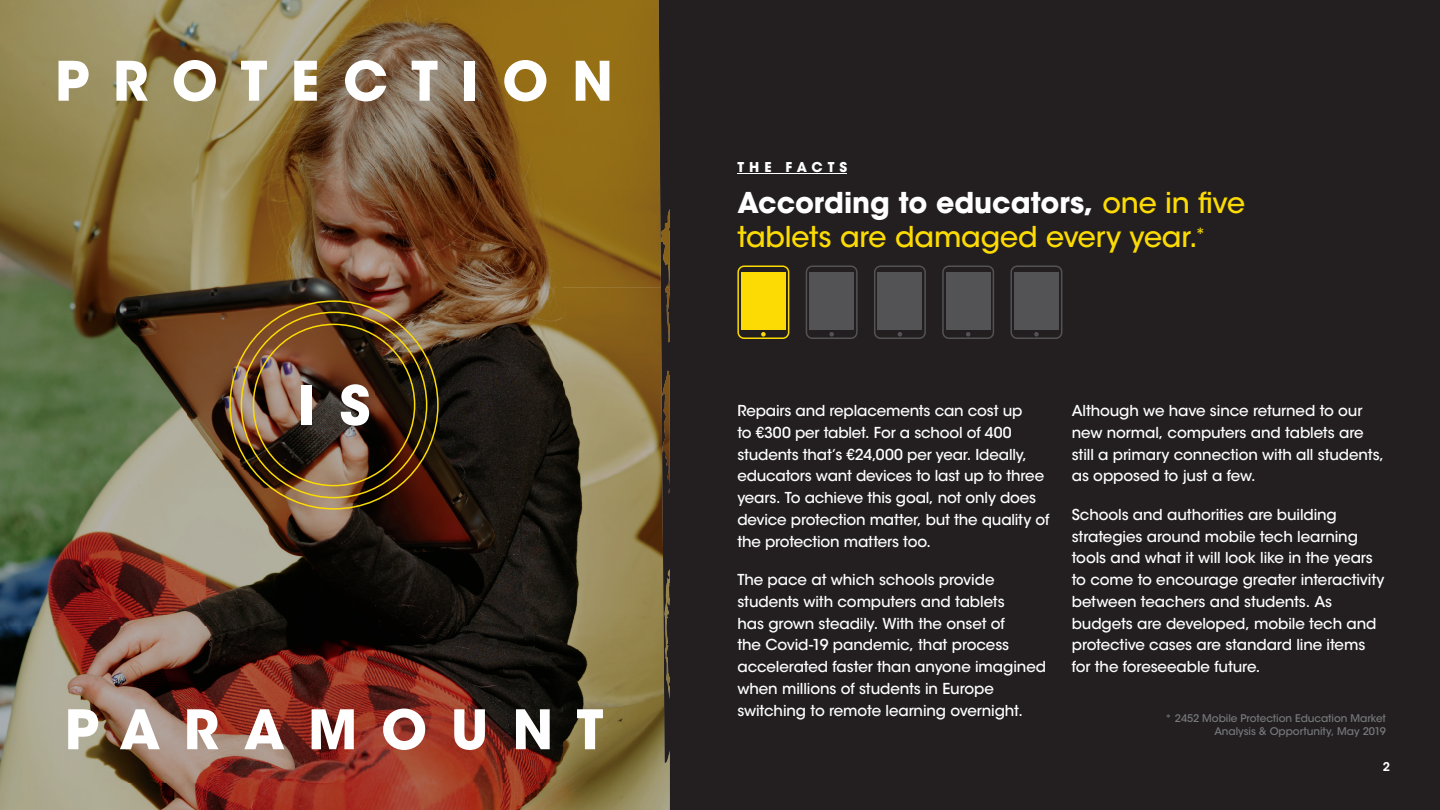
<style>
.page{position:relative;width:1440px;height:810px;background:#fff}
.page>*{position:absolute;margin:0;border:0;box-sizing:border-box;transform-origin:0 0}
.t1{font:700 54px "ITC Avant Garde Std";letter-spacing:.435em;color:#fff}
.t2{font:500 28.5px/33.8px "ITC Avant Garde Std";letter-spacing:-.005em;color:#fcdb04}
.t3{font:500 15px/21.8px "ITC Avant Garde Std";letter-spacing:-.01em;color:#fff}
.t4{font:700 13.5px "ITC Avant Garde Std";letter-spacing:.365em;color:#fff}
.t5{font:600 12px "ITC Avant Garde Std";color:#fff}
.t6{font:500 10.5px/12.6px "ITC Avant Garde Std";letter-spacing:-.005em;color:#76787b;text-align:right}
.s1{font-weight:700;color:#fff}
</style>
<div class="page">
<img style="left:0;top:0;width:659px;height:810px">
<div style="left:659px;top:0;width:781px;height:810px;background:#231f20"></div>
<hr style="left:737px;top:173px;width:110px;height:1px;background:#fff">
<svg style="left:737px;top:266px;width:52px;height:73px;background:#cab00a"></svg>
<svg style="left:806px;top:265px;width:52px;height:74px;background:#474648"></svg>
<svg style="left:874px;top:265px;width:52px;height:74px;background:#484748"></svg>
<svg style="left:942px;top:265px;width:52px;height:74px;background:#474748"></svg>
<svg style="left:1010px;top:265px;width:52px;height:74px;background:#474648"></svg>
<img style="left:229px;top:300px;width:210px;height:210px">
<h1 class="t1" style="left:55px;top:46px;width:560px">PROTECTION</h1>
<h1 class="t1" style="left:298px;top:370px;width:74px">I S</h1>
<h1 class="t1" style="left:65px;top:694px;width:540px">PARAMOUNT</h1>
<p class="t4" style="left:737px;top:158px;width:111px">THE FACTS</p>
<h2 class="t2" style="left:737px;top:186px;width:509px"><span class="s1">According to educators,</span> one in five tablets are damaged every year.<sup>*</sup></h2>
<p class="t3" style="left:737px;top:400px;width:314px">Repairs and replacements can cost up<br>to €300 per tablet. For a school of 400 students that’s €24,000 per year. Ideally, educators want devices to last up to three years. To achieve this goal, not only does device protection matter, but the quality of the protection matters too.</p>
<p class="t3" style="left:737px;top:569px;width:310px">The pace at which schools provide students with computers and tablets<br>has grown steadily. With the onset of<br>the Covid-19 pandemic, that process accelerated faster than anyone imagined when millions of students in Europe switching to remote learning overnight.</p>
<p class="t3" style="left:1072px;top:400px;width:314px">Although we have since returned to our new normal, computers and tablets are still a primary connection with all students, as opposed to just a few.</p>
<p class="t3" style="left:1072px;top:504px;width:314px">Schools and authorities are building strategies around mobile tech learning tools and what it will look like in the years to come to encourage greater interactivity between teachers and students. As budgets are developed, mobile tech and protective cases are standard line items for the foreseeable future.</p>
<p class="t6" style="left:1165px;top:712px;width:222px">* 2452 Mobile Protection Education Market<br>Analysis &amp; Opportunity, May 2019</p>
<p class="t5" style="left:1383px;top:759px;width:9px">2</p>
</div>
